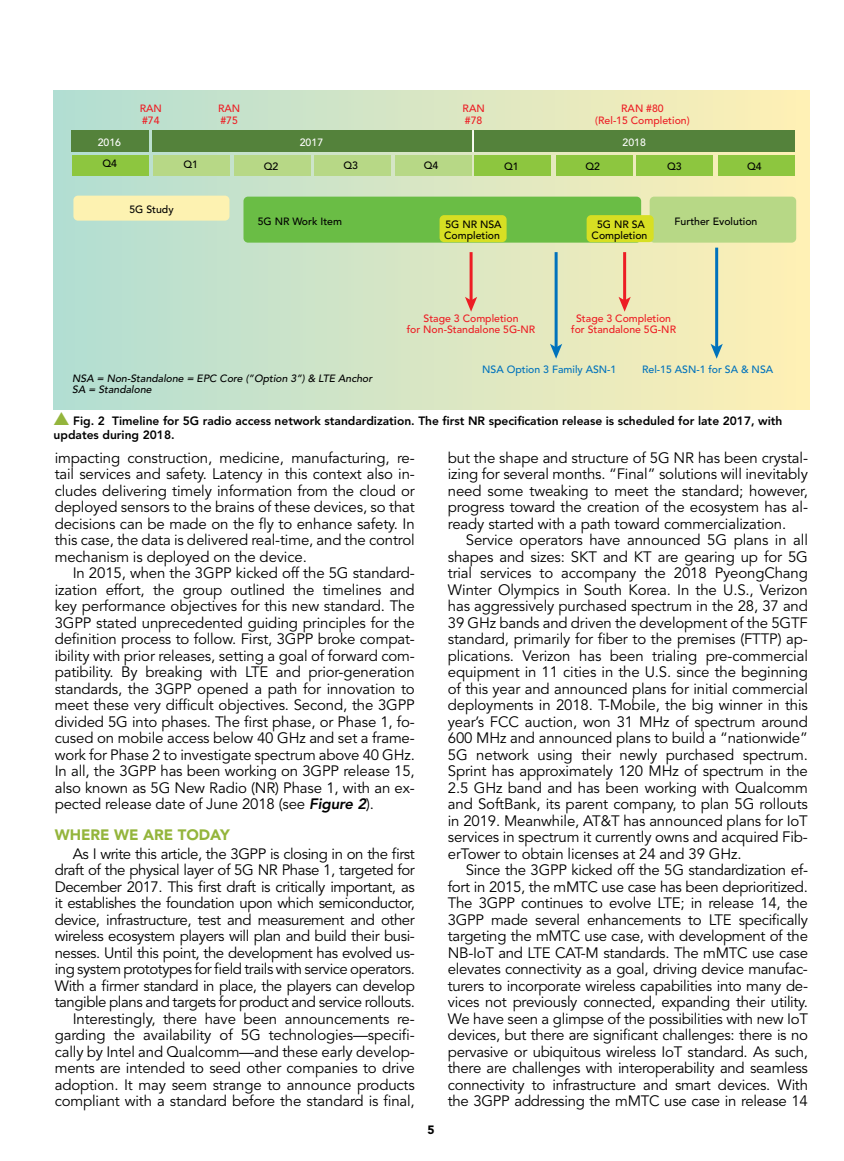
<style>
.page{position:relative;width:844px;height:1161px;background:#fff}
.page>*{position:absolute;margin:0;border:0;box-sizing:border-box;transform-origin:0 0}
.t1{font:15px/16.5px "Avenir LT Std";letter-spacing:-.03em;color:#000;text-align:justify}
.t2{font:900 15px "Avenir LT Std";color:#94b53c}
.t3{font:800 12px/13.5px "Avenir LT Std";color:#000}
.t4{font:900 12px "Avenir LT Std";color:#000}
.t5{font:500 10.5px/11.2px "Avenir LT Std";color:#ed1d24;text-align:center}
.t6{font:500 10.5px/11.2px "Avenir LT Std";color:#000}
.t7{font:italic 500 10.5px/11.2px "Avenir LT Std";color:#000}
.t8{font:500 10.5px "Avenir LT Std";color:#0072bc}
.t9{font:500 10.5px "Avenir LT Std";color:#fff}
.s1{font-family:"Monotype Sorts";font-weight:400;font-size:18px;color:#94b53c}
.s2{font-weight:800;font-style:italic}
</style>
<div class="page">
<div style="left:54px;top:90px;width:756px;height:320px;background:linear-gradient(to right,#b2ded3,#ffefb4)"></div>
<div style="left:72px;top:130px;width:77px;height:22px;background:#54823b"></div>
<div style="left:153px;top:130px;width:319px;height:22px;background:#54823b"></div>
<div style="left:474px;top:130px;width:320px;height:22px;background:#54823b"></div>
<hr style="left:472px;top:130px;width:2px;height:22px;background:#fff">
<div style="left:72px;top:155px;width:76px;height:20px;background:#8dc63f"></div>
<div style="left:153px;top:155px;width:77px;height:20px;background:#b7d886"></div>
<div style="left:234px;top:155px;width:77px;height:20px;background:#b7d886"></div>
<div style="left:314px;top:155px;width:77px;height:20px;background:#b7d886"></div>
<div style="left:395px;top:155px;width:76px;height:20px;background:#b7d886"></div>
<div style="left:474px;top:155px;width:77px;height:20px;background:#8dc63f"></div>
<div style="left:556px;top:155px;width:76px;height:20px;background:#8dc63f"></div>
<div style="left:636px;top:155px;width:77px;height:20px;background:#8dc63f"></div>
<div style="left:718px;top:155px;width:76px;height:20px;background:#8dc63f"></div>
<div style="left:73px;top:196px;width:156px;height:25px;background:#fdf2b1;border-radius:4px"></div>
<div style="left:243px;top:197px;width:398px;height:46px;background:#6abd45;border-radius:4px"></div>
<div style="left:649px;top:197px;width:147px;height:46px;background:#b7d886;border-radius:4px"></div>
<div style="left:439px;top:215px;width:67px;height:27px;background:#d7df23;border-radius:4px"></div>
<div style="left:586px;top:215px;width:67px;height:27px;background:#d7df23;border-radius:4px"></div>
<hr style="left:469px;top:252px;width:3px;height:49px;background:#ed1d24">
<svg style="left:465px;top:297px;width:12px;height:15px"></svg>
<hr style="left:623px;top:252px;width:3px;height:49px;background:#ed1d24">
<svg style="left:618px;top:297px;width:13px;height:15px"></svg>
<hr style="left:554px;top:252px;width:3px;height:96px;background:#0072bc">
<svg style="left:550px;top:344px;width:12px;height:15px"></svg>
<hr style="left:715px;top:248px;width:3px;height:100px;background:#0072bc">
<svg style="left:710px;top:344px;width:13px;height:15px"></svg>
<p class="t5" style="left:140px;top:103px;width:24px;text-align:left">RAN #74</p>
<p class="t5" style="left:218px;top:103px;width:24px;text-align:left">RAN #75</p>
<p class="t5" style="left:462px;top:103px;width:24px;text-align:left">RAN #78</p>
<p class="t5" style="left:595px;top:103px;width:96px">RAN #80<br>(Rel-15 Completion)</p>
<p class="t9" style="left:98px;top:136px;width:25px">2016</p>
<p class="t9" style="left:300px;top:136px;width:25px">2017</p>
<p class="t9" style="left:622px;top:136px;width:25px">2018</p>
<p class="t6" style="left:102px;top:158px;width:16px">Q4</p>
<p class="t6" style="left:424px;top:160px;width:16px">Q4</p>
<p class="t6" style="left:504px;top:161px;width:16px">Q1</p>
<p class="t6" style="left:585px;top:161px;width:16px">Q2</p>
<p class="t6" style="left:667px;top:161px;width:16px">Q3</p>
<p class="t6" style="left:747px;top:161px;width:16px">Q4</p>
<p class="t6" style="left:129px;top:204px;width:46px">5G Study</p>
<p class="t6" style="left:258px;top:216px;width:86px">5G NR Work Item</p>
<p class="t6" style="left:183px;top:159px;width:16px">Q1</p>
<p class="t6" style="left:264px;top:161px;width:16px">Q2</p>
<p class="t6" style="left:343px;top:160px;width:16px">Q3</p>
<p class="t6" style="left:591px;top:219px;width:57px;text-align:center">5G NR SA<br>Completion</p>
<p class="t6" style="left:674px;top:216px;width:84px">Further Evolution</p>
<p class="t6" style="left:444px;top:219px;width:59px">5G NR NSA<br>Completion</p>
<p class="t7" style="left:72px;top:373px;width:301px">NSA = Non-Standalone = EPC Core (”Option 3”) &amp; LTE Anchor<br>SA = Standalone</p>
<p class="t5" style="left:407px;top:313px;width:130px">Stage 3 Completion<br>for Non-Standalone 5G-NR</p>
<p class="t5" style="left:571px;top:313px;width:106px">Stage 3 Completion for Standalone 5G-NR</p>
<p class="t8" style="left:482px;top:363px;width:136px">NSA Option 3 Family ASN-1</p>
<p class="t8" style="left:642px;top:363px;width:133px">Rel-15 ASN-1 for SA &amp; NSA</p>
<p class="t3" style="left:54px;top:415px;width:730px"><span class="s1">s</span> Fig. 2 Timeline for 5G radio access network standardization. The first NR specification release is scheduled for late 2017, with updates during 2018.</p>
<p class="t1" style="left:55px;top:450px;width:362px">impacting construction, medicine, manufacturing, re&shy;tail services and safety. Latency in this context also in&shy;cludes delivering timely information from the cloud or deployed sensors to the brains of these devices, so that decisions can be made on the fly to enhance safety. In this case, the data is delivered real-time, and the control mechanism is deployed on the device.</p>
<p class="t1" style="left:55px;top:565px;width:362px;text-indent:18px">In 2015, when the 3GPP kicked off the 5G standard&shy;ization effort, the group outlined the timelines and key performance objectives for this new standard. The 3GPP stated unprecedented guiding principles for the definition process to follow. First, 3GPP broke compat&shy;ibility with prior releases, setting a goal of forward com&shy;patibility. By breaking with LTE and prior-generation standards, the 3GPP opened a path for innovation to meet these very difficult objectives. Second, the 3GPP divided 5G into phases. The first phase, or Phase 1, fo&shy;cused on mobile access below 40 GHz and set a frame&shy;work for Phase 2 to investigate spectrum above 40 GHz.<br>In all, the 3GPP has been working on 3GPP release 15, also known as 5G New Radio (NR) Phase 1, with an ex&shy;pected release date of June 2018 (see <span class="s2">Figure 2</span>).</p>
<p class="t2" style="left:55px;top:826px;width:176px">WHERE WE ARE TODAY</p>
<p class="t1" style="left:55px;top:846px;width:362px;text-align:right">As I write this article, the 3GPP is closing in on the first draft of the physical layer of 5G NR Phase 1, targeted for December 2017. This first draft is critically important, as it establishes the foundation upon which semiconductor, device, infrastructure, test and measurement and other wireless ecosystem players will plan and build their busi&shy;nesses. Until this point, the development has evolved us&shy;ing system prototypes for field trails with service operators.<br>With a firmer standard in place, the players can develop tangible plans and targets for product and service rollouts.<br>Interestingly, there have been announcements re&shy;garding the availability of 5G technologies—specifi&shy;cally by Intel and Qualcomm—and these early develop&shy;ments are intended to seed other companies to drive adoption. It may seem strange to announce products compliant with a standard before the standard is final,</p>
<p class="t4" style="left:427px;top:1123px;width:9px">5</p>
<p class="t1" style="left:448px;top:450px;width:362px">but the shape and structure of 5G NR has been crystal&shy;izing for several months. “Final” solutions will inevitably need some tweaking to meet the standard; however, progress toward the creation of the ecosystem has al&shy;ready started with a path toward commercialization.</p>
<p class="t1" style="left:448px;top:532px;width:362px;text-indent:18px">Service operators have announced 5G plans in all shapes and sizes: SKT and KT are gearing up for 5G trial services to accompany the 2018 PyeongChang Winter Olympics in South Korea. In the U.S., Verizon has aggressively purchased spectrum in the 28, 37 and 39 GHz bands and driven the development of the 5GTF standard, primarily for fiber to the premises (FTTP) ap&shy;plications. Verizon has been trialing pre-commercial equipment in 11 cities in the U.S. since the beginning of this year and announced plans for initial commercial deployments in 2018. T-Mobile, the big winner in this year’s FCC auction, won 31 MHz of spectrum around 600 MHz and announced plans to build a “nationwide” 5G network using their newly purchased spectrum.<br>Sprint has approximately 120 MHz of spectrum in the 2.5 GHz band and has been working with Qualcomm and SoftBank, its parent company, to plan 5G rollouts in 2019. Meanwhile, AT&amp;T has announced plans for IoT services in spectrum it currently owns and acquired Fib&shy;erTower to obtain licenses at 24 and 39 GHz.</p>
<p class="t1" style="left:448px;top:862px;width:362px;text-indent:18px">Since the 3GPP kicked off the 5G standardization ef&shy;fort in 2015, the mMTC use case has been deprioritized.<br>The 3GPP continues to evolve LTE; in release 14, the 3GPP made several enhancements to LTE specifically targeting the mMTC use case, with development of the NB-IoT and LTE CAT-M standards. The mMTC use case elevates connectivity as a goal, driving device manufac&shy;turers to incorporate wireless capabilities into many de&shy;vices not previously connected, expanding their utility.<br>We have seen a glimpse of the possibilities with new IoT devices, but there are significant challenges: there is no pervasive or ubiquitous wireless IoT standard. As such, there are challenges with interoperability and seamless connectivity to infrastructure and smart devices. With the 3GPP addressing the mMTC use case in release 14</p>
</div>
